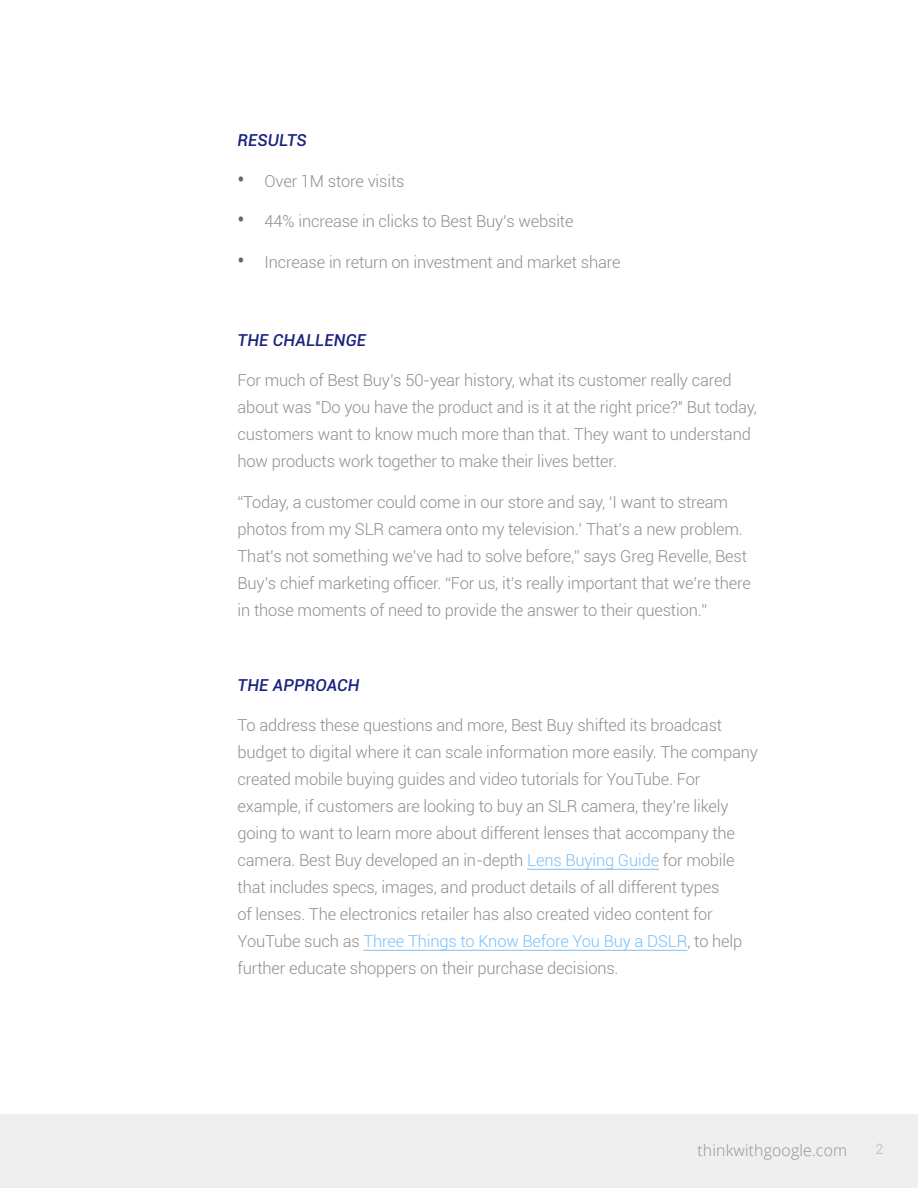
<style>
.page{position:relative;width:918px;height:1188px;background:#fff}
.page>*{position:absolute;margin:0;border:0;box-sizing:border-box;transform-origin:0 0}
.t1{font:300 16.5px/27px "Roboto";letter-spacing:-.01em;color:#8e8e8e}
.t2{font:italic 500 16.5px "Roboto";letter-spacing:.01em;color:#1a237e}
.t3{font:300 15.75px "Open Sans";letter-spacing:.01em;color:#666766}
.t4{font:14.25px "Roboto";color:#c9c9c9}
.s1{font-weight:400;font-size:21px;color:#656565}
.s2{color:#7ac0f8}
</style>
<div class="page">
<div style="left:0;top:1114px;width:918px;height:74px;background:#f0eff0"></div>
<hr style="left:527px;top:869px;width:132px;height:1px;background:#7ac0f8">
<hr style="left:363px;top:950px;width:324px;height:1px;background:#7ac0f8">
<p class="t2" style="left:238px;top:129px;width:71px">RESULTS</p>
<p class="t1" style="left:238px;top:167px;width:169px"><span class="s1">•</span> Over 1M store visits</p>
<p class="t1" style="left:238px;top:207px;width:337px"><span class="s1">•</span> 44% increase in clicks to Best Buy’s website</p>
<p class="t1" style="left:238px;top:248px;width:384px"><span class="s1">•</span> Increase in return on investment and market share</p>
<p class="t2" style="left:238px;top:328px;width:130px">THE CHALLENGE</p>
<p class="t1" style="left:238px;top:366px;width:521px">For much of Best Buy’s 50-year history, what its customer really cared about was "Do you have the product and is it at the right price?" But today, customers want to know much more than that. They want to understand how products work together to make their lives better.</p>
<p class="t1" style="left:238px;top:488px;width:515px">“Today, a customer could come in our store and say, ‘I want to stream photos from my SLR camera onto my television.’ That’s a new problem.<br>That’s not something we’ve had to solve before,” says Greg Revelle, Best Buy’s chief marketing officer. “For us, it’s really important that we’re there in those moments of need to provide the answer to their question.”</p>
<p class="t2" style="left:238px;top:673px;width:123px">THE APPROACH</p>
<p class="t1" style="left:238px;top:711px;width:522px">To address these questions and more, Best Buy shifted its broadcast budget to digital where it can scale information more easily. The company created mobile buying guides and video tutorials for YouTube. For example, if customers are looking to buy an SLR camera, they’re likely going to want to learn more about different lenses that accompany the camera. Best Buy developed an in-depth <span class="s2">Lens Buying Guide</span> for mobile that includes specs, images, and product details of all different types<br>of lenses. The electronics retailer has also created video content for YouTube such as <span class="s2">Three Things to Know Before You Buy a DSLR</span>, to help further educate shoppers on their purchase decisions.</p>
<p class="t3" style="left:698px;top:1140px;width:151px">thinkwithgoogle.com</p>
<p class="t4" style="left:876px;top:1139px;width:10px">2</p>
</div>
